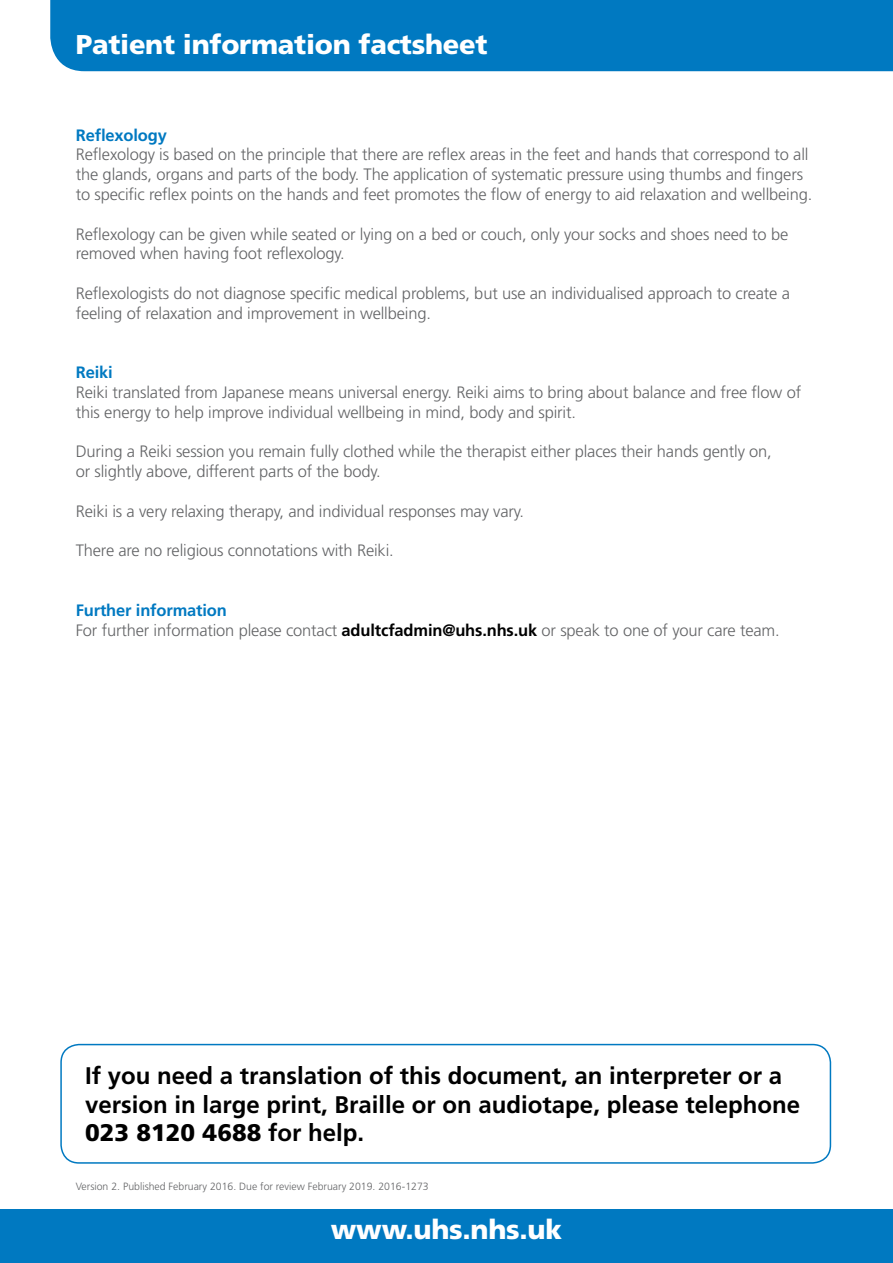
<style>
.page{position:relative;width:893px;height:1263px;background:#fff}
.page>*{position:absolute;margin:0;border:0;box-sizing:border-box;transform-origin:0 0}
.t1{font:900 27.15px "Frutiger";letter-spacing:-.01em;color:#fff}
.t2{font:700 24px/28.8px "Frutiger";color:#000}
.t3{font:300 16.5px/19.8px "Frutiger";letter-spacing:-.01em;color:#636466}
.t4{font:700 16.5px "Frutiger";letter-spacing:-.01em;color:#0079c1}
.t5{font:300 10.5px "Frutiger";color:#636466}
.s1{font-weight:700;color:#0079c1}
.s2{font-weight:700;color:#000}
.s3{font-weight:900}
</style>
<div class="page">
<div style="left:50px;top:0;width:843px;height:71px;background:#0079c1"></div>
<div style="left:0;top:1209px;width:893px;height:54px;background:#0079c1"></div>
<div style="left:60px;top:1044px;width:771px;height:120px;border:2px solid #0079c1;border-radius:18px"></div>
<h1 class="t1" style="left:76px;top:28px;width:413px">Patient information factsheet</h1>
<p class="t4" style="left:76px;top:125px;width:93px">Reflexology</p>
<p class="t3" style="left:76px;top:145px;width:738px">Reflexology is based on the principle that there are reflex areas in the feet and hands that correspond to all the glands, organs and parts of the body. The application of systematic pressure using thumbs and fingers to specific reflex points on the hands and feet promotes the flow of energy to aid relaxation and wellbeing.</p>
<p class="t3" style="left:76px;top:224px;width:714px">Reflexology can be given while seated or lying on a bed or couch, only your socks and shoes need to be removed when having foot reflexology.</p>
<p class="t3" style="left:76px;top:283px;width:716px">Reflexologists do not diagnose specific medical problems, but use an individualised approach to create a feeling of relaxation and improvement in wellbeing.</p>
<p class="t4" style="left:76px;top:363px;width:38px">Reiki</p>
<p class="t3" style="left:76px;top:382px;width:727px">Reiki translated from Japanese means universal energy. Reiki aims to bring about balance and free flow of this energy to help improve individual wellbeing in mind, body and spirit.</p>
<p class="t3" style="left:76px;top:442px;width:697px">During a Reiki session you remain fully clothed while the therapist either places their hands gently on, or slightly above, different parts of the body.</p>
<p class="t3" style="left:76px;top:501px;width:450px">Reiki is a very relaxing therapy, and individual responses may vary.</p>
<p class="t3" style="left:76px;top:541px;width:319px">There are no religious connotations with Reiki.</p>
<p class="t3" style="left:76px;top:600px;width:705px"><span class="s1">Further information<br></span>For further information please contact <span class="s2">adultcfadmin@uhs.nhs.uk</span> or speak to one of your care team.</p>
<h2 class="t2" style="left:85px;top:1061px;width:716px">If you need a translation of this document, an interpreter or a version in large print, Braille or on audiotape, please telephone<br><span class="s3">023 8120 4688</span> for help.</h2>
<p class="t5" style="left:76px;top:1180px;width:354px">Version 2. Published February 2016. Due for review February 2019. 2016-1273</p>
<h1 class="t1" style="left:331px;top:1213px;width:233px">www.uhs.nhs.uk</h1>
</div>
